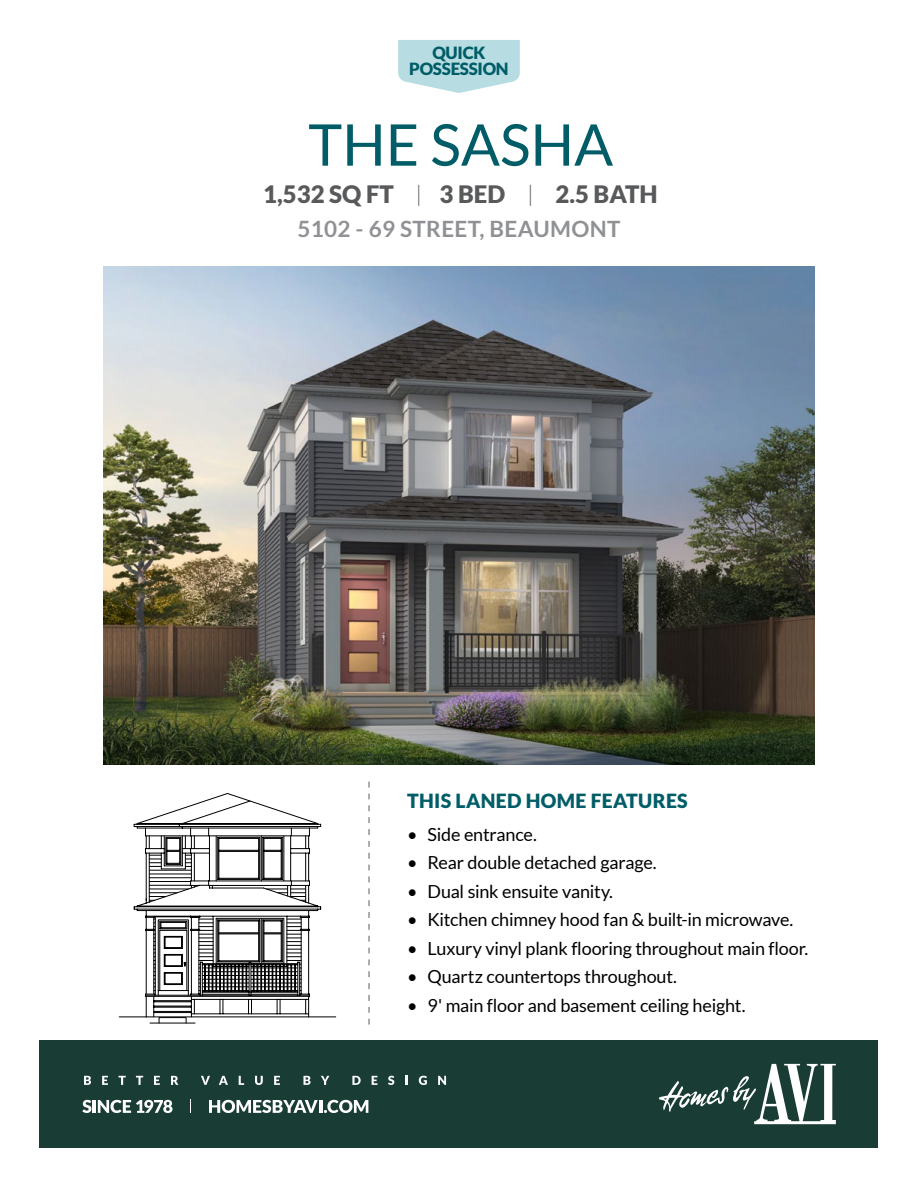
<style>
.page{position:relative;width:918px;height:1188px;background:#fff}
.page>*{position:absolute;margin:0;border:0;box-sizing:border-box;transform-origin:0 0}
._01_Header{font:57.6px "Lato";color:#005d67}
.t1{font:900 24px "Lato";color:#58595b}
._03_Address{font:700 22.5px "Lato";letter-spacing:.015em;color:#8f9194}
._04_Features{font:900 19.5px "Lato";letter-spacing:.015em;color:#005d67}
.t2{font:18px "Lato";letter-spacing:-.01em;color:#000}
.t3{font:900 16.8px "Lato";letter-spacing:-.015em;color:#005d67}
.s1{font-weight:300;font-size:22.5px}
</style>
<div class="page">
<div style="left:40px;top:1040px;width:838px;height:108px;background:#193c35"></div>
<svg style="left:659px;top:1064px;width:177px;height:60px"></svg>
<svg style="left:84px;top:1076px;width:7px;height:9px"></svg>
<svg style="left:102px;top:1076px;width:6px;height:9px"></svg>
<svg style="left:119px;top:1076px;width:7px;height:9px"></svg>
<svg style="left:136px;top:1076px;width:7px;height:9px"></svg>
<svg style="left:154px;top:1076px;width:6px;height:9px"></svg>
<svg style="left:171px;top:1076px;width:7px;height:9px"></svg>
<svg style="left:201px;top:1076px;width:9px;height:9px"></svg>
<svg style="left:219px;top:1076px;width:9px;height:9px"></svg>
<svg style="left:239px;top:1076px;width:5px;height:9px"></svg>
<svg style="left:255px;top:1076px;width:8px;height:9px"></svg>
<svg style="left:274px;top:1076px;width:6px;height:9px"></svg>
<svg style="left:303px;top:1076px;width:8px;height:9px"></svg>
<svg style="left:321px;top:1076px;width:8px;height:9px"></svg>
<svg style="left:352px;top:1076px;width:9px;height:9px"></svg>
<svg style="left:372px;top:1076px;width:5px;height:9px"></svg>
<svg style="left:388px;top:1076px;width:6px;height:9px"></svg>
<svg style="left:406px;top:1076px;width:2px;height:9px"></svg>
<svg style="left:419px;top:1076px;width:8px;height:9px"></svg>
<svg style="left:438px;top:1076px;width:8px;height:9px"></svg>
<svg style="left:82px;top:1100px;width:90px;height:13px"></svg>
<svg style="left:209px;top:1100px;width:159px;height:13px"></svg>
<svg style="left:190px;top:1100px;width:1px;height:13px"></svg>
<svg style="left:398px;top:40px;width:122px;height:53px;background:#c0e1e5"></svg>
<img style="left:104px;top:266px;width:710px;height:499px">
<svg style="left:368px;top:782px;width:2px;height:243px"></svg>
<hr style="left:146px;top:1016px;width:190px;height:1px;background:#000">
<hr style="left:150px;top:1023px;width:45px;height:1px;background:#000">
<svg style="left:119px;top:793px;width:202px;height:225px"></svg>
<p class="t3" style="left:432px;top:43px;width:55px">QUICK</p>
<p class="t3" style="left:409px;top:59px;width:101px">POSSESSION</p>
<p class="_01_Header" style="left:308px;top:113px;width:306px">THE SASHA</p>
<p class="t1" style="left:263px;top:180px;width:396px">1,532 SQ FT <span class="s1">|</span> 3 BED <span class="s1">|</span> 2.5 BATH</p>
<p class="_03_Address" style="left:297px;top:216px;width:325px">5102 - 69 STREET, BEAUMONT</p>
<p class="_04_Features" style="left:407px;top:790px;width:282px">THIS LANED HOME FEATURES</p>
<p class="t2" style="left:407px;top:824px;width:131px">• Side entrance.</p>
<p class="t2" style="left:407px;top:853px;width:251px">• Rear double detached garage.</p>
<p class="t2" style="left:407px;top:881px;width:207px">• Dual sink ensuite vanity.</p>
<p class="t2" style="left:407px;top:910px;width:388px">• Kitchen chimney hood fan &amp; built-in microwave.</p>
<p class="t2" style="left:407px;top:938px;width:403px">• Luxury vinyl plank flooring throughout main floor.</p>
<p class="t2" style="left:407px;top:967px;width:271px">• Quartz countertops throughout.</p>
<p class="t2" style="left:407px;top:995px;width:340px">• 9' main floor and basement ceiling height.</p>
</div>
